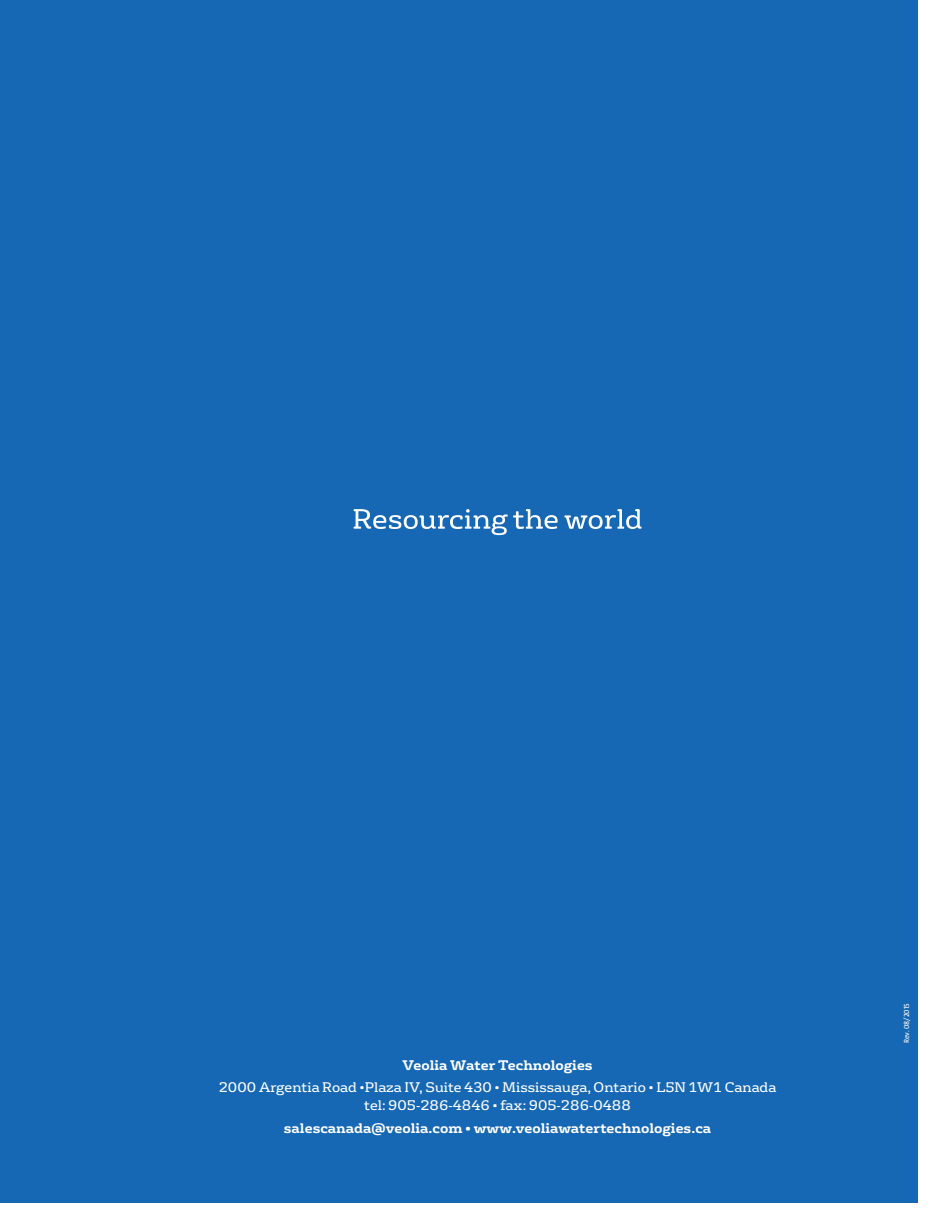
<style>
.page{position:relative;width:945px;height:1215px;background:#fff}
.page>*{position:absolute;margin:0;border:0;box-sizing:border-box;transform-origin:0 0}
.t1{font:13.5px/18px "FS Rufus";color:#fff;text-align:center}
.t2{font:700 13.5px "FS Rufus";color:#fff}
.t3{font:7.5px "The Sans Veolia W5 Pla";letter-spacing:-.005em;color:#fff}
</style>
<div class="page">
<div style="left:0;top:0;width:918px;height:1203px;background:#1768b4"></div>
<svg style="left:354px;top:509px;width:288px;height:26px"></svg>
<p class="t2" style="left:402px;top:1054px;width:192px">Veolia Water Technologies</p>
<p class="t1" style="left:219px;top:1078px;width:559px">2000 Argentia Road •Plaza IV, Suite 430 • Mississauga, Ontario • L5N 1W1 Canada tel: 905-286-4846 • fax: 905-286-0488</p>
<p class="t2" style="left:284px;top:1116px;width:429px">salescanada@veolia.com • www.veoliawatertechnologies.ca</p>
<p class="t3" style="left:902px;top:1043px;width:42px;rotate:-90deg">Rev. 08/2015</p>
</div>
